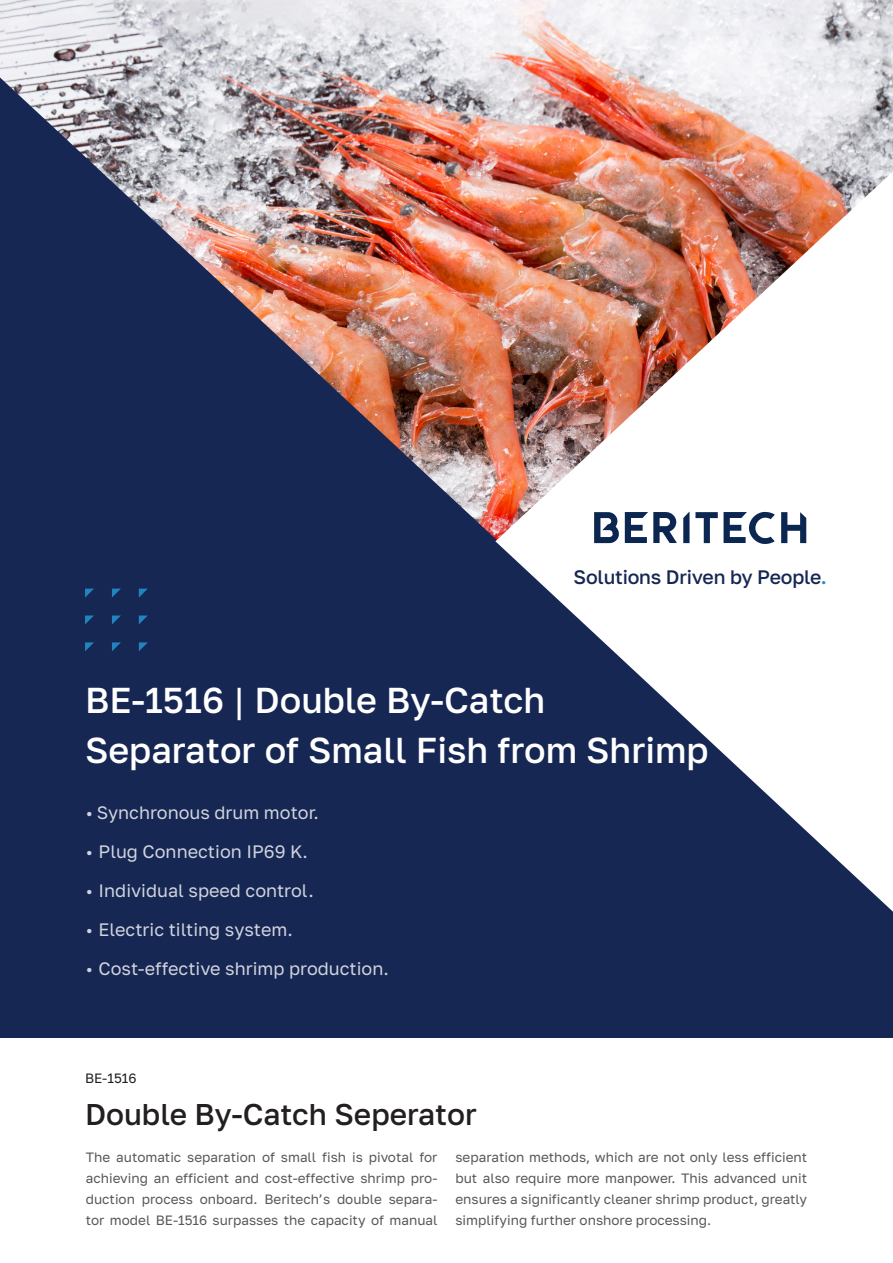
<style>
.page{position:relative;width:893px;height:1263px;background:#fff}
.page>*{position:absolute;margin:0;border:0;box-sizing:border-box;transform-origin:0 0}
.t1{font:500 36px "Golos Text";color:#fff}
.t2{font:500 30px "Golos Text";color:#231f20}
.t3{font:500 19.5px "Golos Text";letter-spacing:-.01em;color:#172754}
.t4{font:18px "Golos Text";color:#fff}
.t5{font:13.5px/21px "Golos Text";color:#57585a;text-align:justify}
.t6{font:13.5px "Golos Text";color:#231f20}
.s1{color:#2085bf}
.s2{font-weight:400}
</style>
<div class="page">
<img style="left:0;top:0;width:893px;height:77px">
<img style="left:0;top:77px;width:893px;height:961px">
<img style="left:495px;top:171px;width:398px;height:741px">
<svg style="left:85px;top:589px;width:9px;height:9px"></svg>
<svg style="left:112px;top:589px;width:9px;height:9px"></svg>
<svg style="left:85px;top:615px;width:9px;height:9px"></svg>
<svg style="left:112px;top:615px;width:9px;height:9px"></svg>
<svg style="left:139px;top:589px;width:9px;height:9px"></svg>
<svg style="left:139px;top:615px;width:9px;height:9px"></svg>
<svg style="left:85px;top:642px;width:9px;height:9px"></svg>
<svg style="left:112px;top:642px;width:9px;height:9px"></svg>
<svg style="left:139px;top:642px;width:9px;height:9px"></svg>
<svg style="left:781px;top:512px;width:25px;height:31px"></svg>
<svg style="left:625px;top:512px;width:52px;height:31px"></svg>
<svg style="left:683px;top:511px;width:6px;height:32px"></svg>
<svg style="left:695px;top:512px;width:80px;height:32px"></svg>
<svg style="left:594px;top:512px;width:25px;height:31px"></svg>
<p class="t3" style="left:573px;top:565px;width:255px">Solutions Driven by People<span class="s1">.</span></p>
<p class="t1" style="left:85px;top:678px;width:462px">BE-1516 <span class="s2">|</span> Double By-Catch</p>
<p class="t1" style="left:85px;top:729px;width:625px">Separator of Small Fish from Shrimp</p>
<h3 class="t4" style="left:85px;top:802px;width:235px">• Synchronous drum motor.</h3>
<h3 class="t4" style="left:85px;top:841px;width:224px">• Plug Connection IP69 K.</h3>
<h3 class="t4" style="left:85px;top:880px;width:230px">• Individual speed control.</h3>
<h3 class="t4" style="left:85px;top:919px;width:209px">• Electric tilting system.</h3>
<h3 class="t4" style="left:85px;top:958px;width:305px">• Cost-effective shrimp production.</h3>
<p class="t6" style="left:85px;top:1070px;width:53px">BE-1516</p>
<p class="t2" style="left:85px;top:1096px;width:393px">Double By-Catch Seperator</p>
<p class="t5" style="left:86px;top:1147px;width:353px">The automatic separation of small fish is pivotal for achieving an efficient and cost-effective shrimp pro&shy;duction process onboard. Beritech’s double separa&shy;tor model BE-1516 surpasses the capacity of manual</p>
<p class="t5" style="left:455px;top:1147px;width:353px">separation methods, which are not only less efficient but also require more manpower. This advanced unit ensures a significantly cleaner shrimp product, greatly simplifying further onshore processing.</p>
</div>
